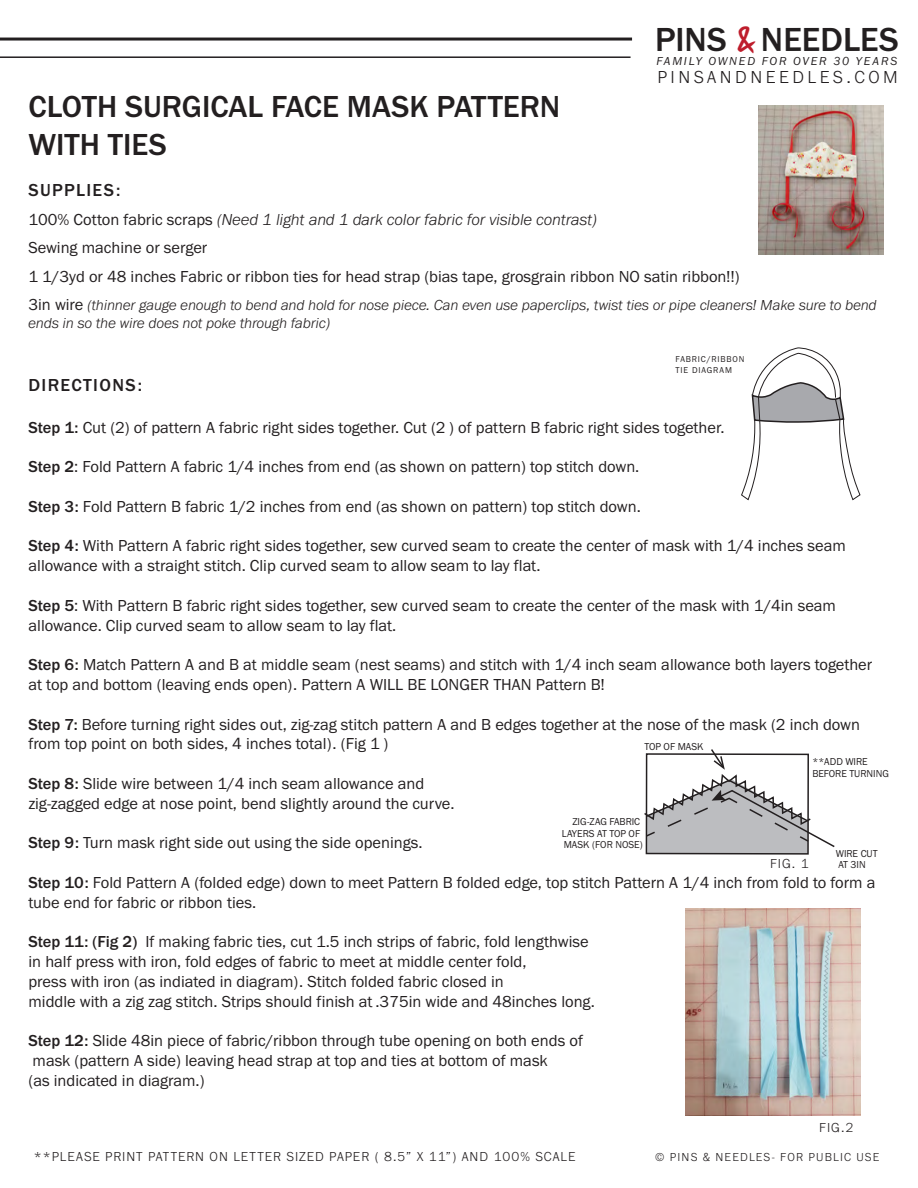
<style>
.page{position:relative;width:918px;height:1188px;background:#fff}
.page>*{position:absolute;margin:0;border:0;box-sizing:border-box;transform-origin:0 0}
.t1{font:500 34.5px "Franklin Gothic URW";letter-spacing:-.005em;color:#231f20}
.t2{font:500 31.5px/37.8px "Franklin Gothic URW";color:#231f20}
.t3{font:500 18px "Franklin Gothic URW";letter-spacing:.075em;color:#231f20}
.t4{font:300 18px "Franklin Gothic URW";letter-spacing:.195em;color:#231f20}
.t5{font:16.5px/19.8px "Franklin Gothic URW Boo";color:#231f20}
.t6{font:italic 300 16.5px "Franklin Gothic URW";color:#231f20}
.t7{font:italic 300 15px/18px "Franklin Gothic URW";color:#231f20}
.t8{font:300 13.5px "Franklin Gothic URW";letter-spacing:.075em;color:#231f20}
.t9{font:300 12px "Franklin Gothic URW";letter-spacing:.1em;color:#231f20}
.t10{font:12px "Franklin Gothic URW Boo Ita";letter-spacing:.15em;color:#231f20}
.t11{font:10.5px/11.2px "Franklin Gothic URW Boo";letter-spacing:-.005em;color:#231f20}
.t12{font:8.85px/10.6px "Franklin Gothic URW Boo";letter-spacing:.1em;color:#231f20}
.s1{font-family:"Chantal";font-weight:300;font-size:46.5px;color:#be1d2c}
.s2{font-family:"Franklin Gothic URW Boo";font-weight:400;font-style:normal}
.s3{font-family:"Franklin Gothic URW Boo";font-weight:400;font-style:normal;font-size:16.5px}
.s4{font-family:"Franklin Gothic URW";font-weight:500}
</style>
<div class="page">
<hr style="left:0;top:38px;width:632px;height:3px;background:#231f20">
<hr style="left:0;top:56px;width:631px;height:2px;background:#231f20">
<svg style="left:741px;top:347px;width:120px;height:154px"></svg>
<svg style="left:644px;top:749px;width:191px;height:105px"></svg>
<img style="left:685px;top:908px;width:176px;height:207px">
<img style="left:758px;top:105px;width:125px;height:150px">
<h1 class="t1" style="left:655px;top:18px;width:245px">PINS <span class="s1">&amp;</span>NEEDLES</h1>
<p class="t4" style="left:658px;top:66px;width:242px">PINSANDNEEDLES.COM</p>
<p class="t10" style="left:656px;top:54px;width:242px">FAMILY OWNED FOR OVER 30 YEARS</p>
<h2 class="t2" style="left:28px;top:87px;width:533px">CLOTH SURGICAL FACE MASK PATTERN<br>WITH TIES</h2>
<p class="t3" style="left:28px;top:179px;width:94px">SUPPLIES:</p>
<p class="t6" style="left:28px;top:209px;width:570px"><span class="s2">100% Cotton fabric scraps</span> (Need 1 light and 1 dark color fabric for visible contrast)</p>
<p class="t5" style="left:28px;top:233px;width:713px;line-height:28.5px">Sewing machine or serger<br>1 1/3yd or 48 inches Fabric or ribbon ties for head strap (bias tape, grosgrain ribbon NO satin ribbon!!)</p>
<p class="t7" style="left:28px;top:296px;width:850px"><span class="s3">3in wire</span> (thinner gauge enough to bend and hold for nose piece. Can even use paperclips, twist ties or pipe cleaners! Make sure to bend ends in so the wire does not poke through fabric)</p>
<p class="t12" style="left:676px;top:354px;width:70px">FABRIC/RIBBON<br>TIE DIAGRAM</p>
<p class="t3" style="left:28px;top:374px;width:115px">DIRECTIONS:</p>
<p class="t5" style="left:28px;top:417px;width:698px"><span class="s4">Step 1:</span> Cut (2) of pattern A fabric right sides together. Cut (2 ) of pattern B fabric right sides together.</p>
<p class="t5" style="left:28px;top:457px;width:612px"><span class="s4">Step 2</span>: Fold Pattern A fabric 1/4 inches from end (as shown on pattern) top stitch down.</p>
<p class="t5" style="left:28px;top:496px;width:614px"><span class="s4">Step 3:</span> Fold Pattern B fabric 1/2 inches from end (as shown on pattern) top stitch down.</p>
<p class="t5" style="left:28px;top:536px;width:819px"><span class="s4">Step 4:</span> With Pattern A fabric right sides together, sew curved seam to create the center of mask with 1/4 inches seam allowance with a straight stitch. Clip curved seam to allow seam to lay flat.</p>
<p class="t5" style="left:28px;top:595px;width:809px"><span class="s4">Step 5</span>: With Pattern B fabric right sides together, sew curved seam to create the center of the mask with 1/4in seam allowance. Clip curved seam to allow seam to lay flat.</p>
<p class="t5" style="left:28px;top:655px;width:845px"><span class="s4">Step 6:</span> Match Pattern A and B at middle seam (nest seams) and stitch with 1/4 inch seam allowance both layers together at top and bottom (leaving ends open). Pattern A WILL BE LONGER THAN Pattern B!</p>
<p class="t5" style="left:28px;top:714px;width:833px"><span class="s4">Step 7:</span> Before turning right sides out, zig-zag stitch pattern A and B edges together at the nose of the mask (2 inch down from top point on both sides, 4 inches total). (Fig 1 )</p>
<p class="t5" style="left:28px;top:773px;width:427px"><span class="s4">Step 8:</span> Slide wire between 1/4 inch seam allowance and zig-zagged edge at nose point, bend slightly around the curve.</p>
<p class="t5" style="left:28px;top:833px;width:396px"><span class="s4">Step 9:</span> Turn mask right side out using the side openings.</p>
<p class="t5" style="left:28px;top:872px;width:848px"><span class="s4">Step 10:</span> Fold Pattern A (folded edge) down to meet Pattern B folded edge, top stitch Pattern A 1/4 inch from fold to form a tube end for fabric or ribbon ties.</p>
<p class="t5" style="left:28px;top:932px;width:568px"><span class="s4">Step 11: (Fig 2)</span> If making fabric ties, cut 1.5 inch strips of fabric, fold lengthwise in half press with iron, fold edges of fabric to meet at middle center fold,<br>press with iron (as indiated in diagram). Stitch folded fabric closed in<br>middle with a zig zag stitch. Strips should finish at .375in wide and 48inches long.</p>
<p class="t5" style="left:28px;top:1031px;width:556px"><span class="s4">Step 12:</span> Slide 48in piece of fabric/ribbon through tube opening on both ends of mask (pattern A side) leaving head strap at top and ties at bottom of mask<br>(as indicated in diagram.)</p>
<p class="t11" style="left:644px;top:741px;width:61px">TOP OF MASK</p>
<p class="t11" style="left:812px;top:756px;width:78px">**ADD WIRE<br>BEFORE TURNING</p>
<p class="t11" style="left:562px;top:816px;width:82px;text-indent:11px">ZIG-ZAG FABRIC<br>LAYERS AT TOP OF<br>MASK (FOR NOSE)</p>
<p class="t11" style="left:836px;top:847px;width:43px">WIRE CUT</p>
<p class="t8" style="left:770px;top:855px;width:40px">FIG. 1</p>
<p class="t11" style="left:838px;top:859px;width:29px">AT 3IN</p>
<p class="t8" style="left:819px;top:1120px;width:36px">FIG.2</p>
<p class="t8" style="left:34px;top:1148px;width:543px">**PLEASE PRINT PATTERN ON LETTER SIZED PAPER ( 8.5” X 11”) AND 100% SCALE</p>
<p class="t9" style="left:655px;top:1150px;width:226px">© PINS &amp; NEEDLES- FOR PUBLIC USE</p>
</div>
